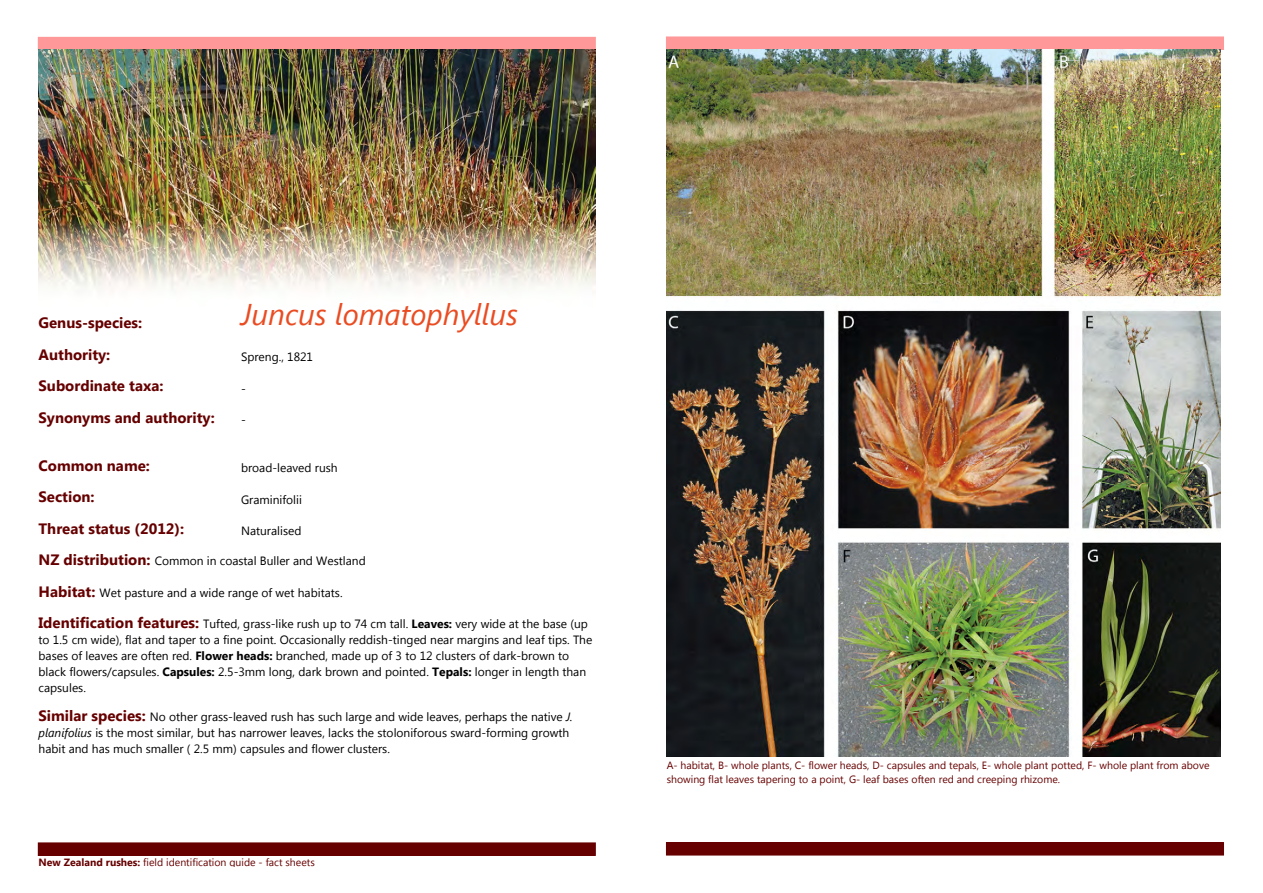
<style>
.page{position:relative;width:1263px;height:893px;background:#fff}
.page>*{position:absolute;margin:0;border:0;box-sizing:border-box;transform-origin:0 0}
.t1{font:italic 30px "Segoe UI";color:#ea4c22}
.t2{font:700 15px/31.5px "Segoe UI";color:#600}
.t3{font:12px/15.9px "Segoe UI";color:#000}
.t4{font:10.5px/14px "Segoe UI";color:#600}
.s1{font-weight:700;font-size:15px;color:#600}
.s2{font-weight:700}
.s3{font-style:italic}
</style>
<div class="page">
<div style="left:667px;top:37px;width:556px;height:12px;background:#f99"></div>
<div style="left:666px;top:36px;width:558px;height:14px;border:2px solid #f99"></div>
<img style="left:667px;top:49px;width:554px;height:708px">
<div style="left:667px;top:843px;width:556px;height:12px;background:#600"></div>
<div style="left:666px;top:842px;width:558px;height:13px;border:2px solid #600"></div>
<div style="left:39px;top:38px;width:556px;height:12px;background:#f99"></div>
<div style="left:38px;top:37px;width:558px;height:13px;border:2px solid #f99"></div>
<img style="left:39px;top:50px;width:556px;height:240px">
<div style="left:39px;top:843px;width:556px;height:12px;background:#600"></div>
<div style="left:38px;top:842px;width:558px;height:14px;border:2px solid #600"></div>
<p class="t2" style="left:39px;top:306px;width:105px">Genus-species:</p>
<h1 class="t1" style="left:241px;top:293px;width:278px">Juncus lomatophyllus</h1>
<p class="t2" style="left:39px;top:338px;width:178px">Authority:<br>Subordinate taxa:<br>Synonyms and authority:</p>
<p class="t2" style="left:39px;top:449px;width:147px">Common name:<br>Section:<br>Threat status (2012):</p>
<p class="t3" style="left:241px;top:348px;width:74px">Spreng., 1821</p>
<p class="t3" style="left:241px;top:380px;width:6px">-</p>
<p class="t3" style="left:241px;top:411px;width:6px">-</p>
<p class="t3" style="left:241px;top:459px;width:98px">broad-leaved rush</p>
<p class="t3" style="left:241px;top:491px;width:62px">Graminifolii</p>
<p class="t3" style="left:241px;top:522px;width:62px">Naturalised</p>
<p class="t3" style="left:39px;top:553px;width:329px"><span class="s1">NZ distribution:</span> Common in coastal Buller and Westland</p>
<p class="t3" style="left:39px;top:584px;width:306px"><span class="s1">Habitat:</span> Wet pasture and a wide range of wet habitats.</p>
<p class="t3" style="left:39px;top:616px;width:555px"><span class="s1">Identification features:</span> Tufted, grass-like rush up to 74 cm tall. <span class="s2">Leaves:</span> very wide at the base (up to 1.5 cm wide), flat and taper to a fine point. Occasionally reddish-tinged near margins and leaf tips. The bases of leaves are often red. <span class="s2">Flower heads:</span> branched, made up of 3 to 12 clusters of dark-brown to black flowers/capsules. <span class="s2">Capsules:</span> 2.5-3mm long, dark brown and pointed. <span class="s2">Tepals:</span> longer in length than capsules.</p>
<p class="t3" style="left:39px;top:709px;width:536px"><span class="s1">Similar species:</span> No other grass-leaved rush has such large and wide leaves, perhaps the native <span class="s3">J. planifolius</span> is the most similar, but has narrower leaves, lacks the stoloniforous sward-forming growth habit and has much smaller ( 2.5 mm) capsules and flower clusters.</p>
<p class="t4" style="left:39px;top:855px;width:278px"><span class="s2">New Zealand rushes:</span> field identification guide - fact sheets</p>
<p class="t4" style="left:667px;top:757px;width:544px">A- habitat, B- whole plants, C- flower heads, D- capsules and tepals, E- whole plant potted, F- whole plant from above showing flat leaves tapering to a point, G- leaf bases often red and creeping rhizome.</p>
</div>
